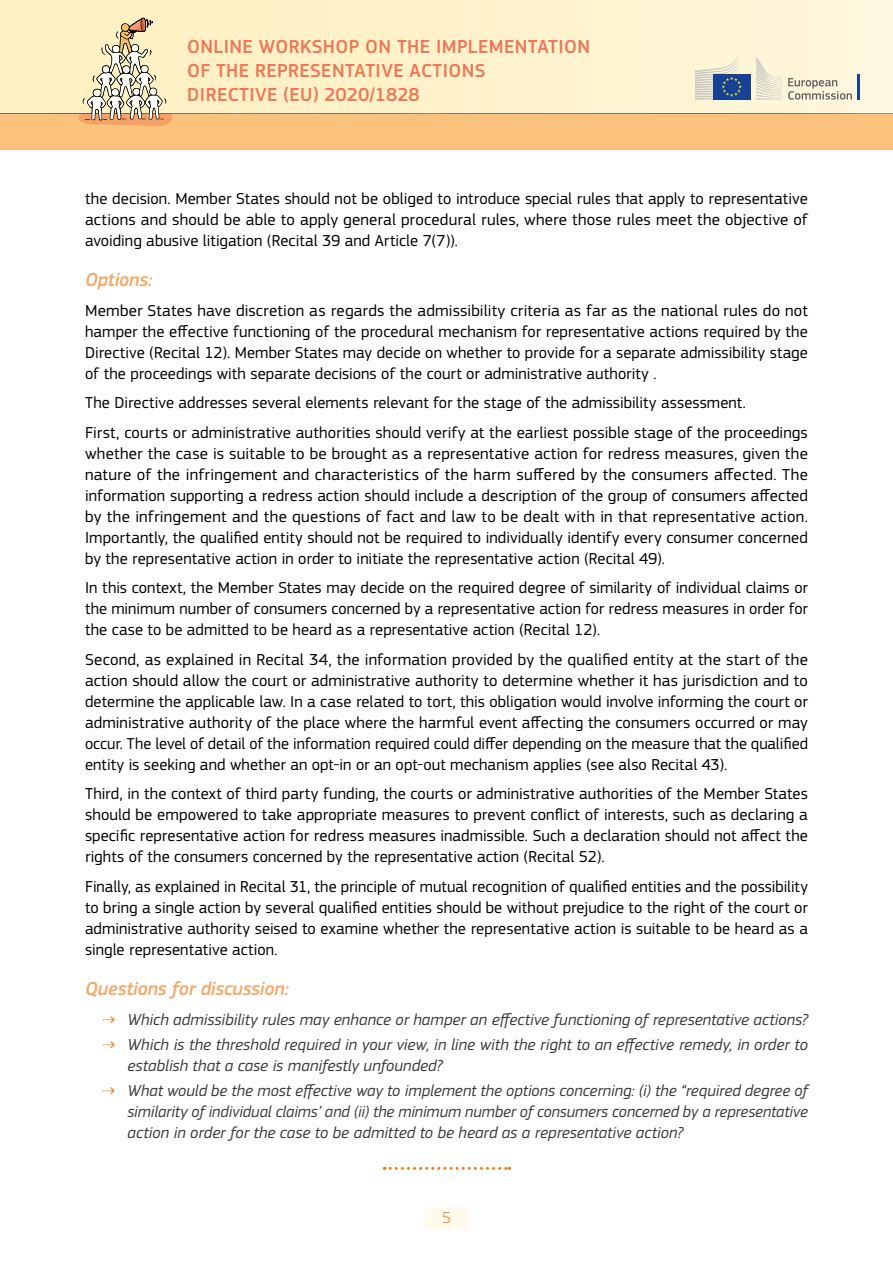
<style>
.page{position:relative;width:893px;height:1263px;background:#fff}
.page>*{position:absolute;margin:0;border:0;box-sizing:border-box;transform-origin:0 0}
.t1{font:500 19.65px/24px "EC Square Sans Pro";letter-spacing:.02em;color:#ee7656}
.H3_Italic{font:italic 500 19.5px "EC Square Sans Pro";letter-spacing:-.01em;color:#f6a868}
.Body{font:16.5px/21px "EC Square Sans Pro";letter-spacing:.005em;color:#000;text-align:justify}
.t2{font:italic 16.5px/21px "EC Square Sans Pro";color:#3c3c3b}
.t3{font:300 16.5px "EC Square Sans Pro";color:#f07e26}
.s1{font-style:normal;color:#f07e26}
</style>
<div class="page">
<div style="left:0;top:0;width:893px;height:150px;background:linear-gradient(to right,#fff0bf,#fff6db)"></div>
<div style="left:425px;top:1207px;width:43px;height:21px;background:#fffaec"></div>
<svg style="left:0;top:17px;width:893px;height:133px;background:#f7e0b4"></svg>
<svg style="left:384px;top:1167px;width:126px;height:3px"></svg>
<p class="t1" style="left:187px;top:35px;width:405px">ONLINE WORKSHOP ON THE IMPLEMENTATION<br>OF THE REPRESENTATIVE ACTIONS<br>DIRECTIVE (EU) 2020/1828</p>
<p class="Body" style="left:85px;top:188px;width:724px">the decision. Member States should not be obliged to introduce special rules that apply to representative actions and should be able to apply general procedural rules, where those rules meet the objective of avoiding abusive litigation (Recital 39 and Article 7(7)).</p>
<h1 class="H3_Italic" style="left:85px;top:268px;width:69px">Options:</h1>
<p class="Body" style="left:85px;top:300px;width:724px">Member States have discretion as regards the admissibility criteria as far as the national rules do not hamper the effective functioning of the procedural mechanism for representative actions required by the Directive (Recital 12). Member States may decide on whether to provide for a separate admissibility stage of the proceedings with separate decisions of the court or administrative authority .</p>
<p class="Body" style="left:85px;top:392px;width:662px">The Directive addresses several elements relevant for the stage of the admissibility assessment.</p>
<p class="Body" style="left:85px;top:422px;width:724px">First, courts or administrative authorities should verify at the earliest possible stage of the proceedings whether the case is suitable to be brought as a representative action for redress measures, given the nature of the infringement and characteristics of the harm suffered by the consumers affected. The information supporting a redress action should include a description of the group of consumers affected by the infringement and the questions of fact and law to be dealt with in that representative action.<br>Importantly, the qualified entity should not be required to individually identify every consumer concerned by the representative action in order to initiate the representative action (Recital 49).</p>
<p class="Body" style="left:85px;top:577px;width:724px">In this context, the Member States may decide on the required degree of similarity of individual claims or the minimum number of consumers concerned by a representative action for redress measures in order for the case to be admitted to be heard as a representative action (Recital 12).</p>
<p class="Body" style="left:85px;top:649px;width:724px">Second, as explained in Recital 34, the information provided by the qualified entity at the start of the action should allow the court or administrative authority to determine whether it has jurisdiction and to determine the applicable law. In a case related to tort, this obligation would involve informing the court or administrative authority of the place where the harmful event affecting the consumers occurred or may occur. The level of detail of the information required could differ depending on the measure that the qualified entity is seeking and whether an opt-in or an opt-out mechanism applies (see also Recital 43).</p>
<p class="Body" style="left:85px;top:783px;width:724px">Third, in the context of third party funding, the courts or administrative authorities of the Member States should be empowered to take appropriate measures to prevent conflict of interests, such as declaring a specific representative action for redress measures inadmissible. Such a declaration should not affect the rights of the consumers concerned by the representative action (Recital 52).</p>
<p class="Body" style="left:85px;top:876px;width:724px">Finally, as explained in Recital 31, the principle of mutual recognition of qualified entities and the possibility to bring a single action by several qualified entities should be without prejudice to the right of the court or administrative authority seised to examine whether the representative action is suitable to be heard as a single representative action.</p>
<h1 class="H3_Italic" style="left:85px;top:977px;width:205px">Questions for discussion:</h1>
<p class="t2" style="left:102px;top:1009px;width:707px"><span class="s1">⇢</span> Which admissibility rules may enhance or hamper an effective functioning of representative actions?</p>
<p class="t2" style="left:128px;top:1034px;width:682px;text-indent:-26px"><span class="s1">⇢</span> Which is the threshold required in your view, in line with the right to an effective remedy, in order to establish that a case is manifestly unfounded?</p>
<p class="t2" style="left:128px;top:1080px;width:682px;text-align:justify;text-indent:-26px"><span class="s1">⇢</span> What would be the most effective way to implement the options concerning: (i) the “required degree of similarity of individual claims’ and (ii) the minimum number of consumers concerned by a representative action in order for the case to be admitted to be heard as a representative action?</p>
<p class="t3" style="left:442px;top:1208px;width:10px">5</p>
</div>
